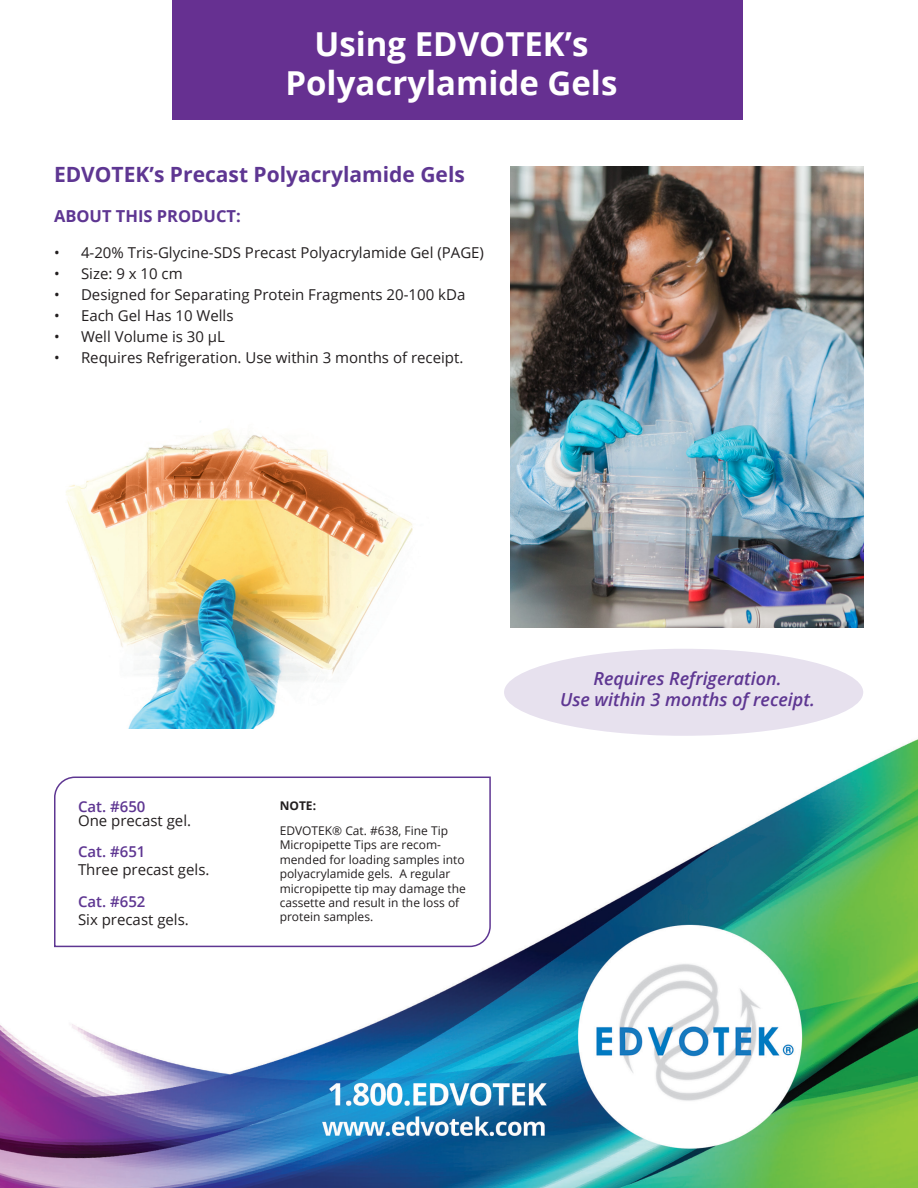
<style>
.page{position:relative;width:918px;height:1188px;background:#fff}
.page>*{position:absolute;margin:0;border:0;box-sizing:border-box;transform-origin:0 0}
.t1{font:700 33px/39.6px "Open Sans";color:#fff;text-align:center}
.t2{font:700 21px "Open Sans";color:#5e3692}
.t3{font:italic 600 18px/21px "Open Sans";color:#5e3692;text-align:center}
.t4{font:700 16.5px "Open Sans";color:#5e3692}
.t5{font:15px "Open Sans";color:#231f20}
.t6{font:600 15px "Open Sans";color:#5e3692}
.t7{font:12px/14.4px "Open Sans";color:#231f20}
.t8{font:700 12px "Open Sans";color:#231f20}
</style>
<div class="page">
<div style="left:172px;top:0;width:570px;height:120px;background:#663091"></div>
<img style="left:0;top:355px;width:918px;height:833px">
<img style="left:54px;top:388px;width:376px;height:341px">
<img style="left:511px;top:166px;width:353px;height:461px">
<svg style="left:53px;top:776px;width:439px;height:172px"></svg>
<div style="left:504px;top:649px;width:359px;height:87px;background:#e7e1ee;border-radius:50%"></div>
<h1 class="t1" style="left:285px;top:23px;width:333px">Using EDVOTEK’s<br>Polyacrylamide Gels</h1>
<h2 class="t2" style="left:54px;top:160px;width:412px">EDVOTEK’s Precast Polyacrylamide Gels</h2>
<p class="t4" style="left:54px;top:204px;width:188px">ABOUT THIS PRODUCT:</p>
<p class="t5" style="left:54px;top:242px;width:432px">• 4-20% Tris-Glycine-SDS Precast Polyacrylamide Gel (PAGE)</p>
<p class="t5" style="left:54px;top:263px;width:130px">• Size: 9 x 10 cm</p>
<p class="t5" style="left:54px;top:284px;width:413px">• Designed for Separating Protein Fragments 20-100 kDa</p>
<p class="t5" style="left:54px;top:305px;width:181px">• Each Gel Has 10 Wells</p>
<p class="t5" style="left:54px;top:326px;width:173px">• Well Volume is 30 µL</p>
<p class="t5" style="left:54px;top:347px;width:411px">• Requires Refrigeration. Use within 3 months of receipt.</p>
<p class="t6" style="left:78px;top:796px;width:69px">Cat. #650</p>
<p class="t5" style="left:78px;top:810px;width:115px">One precast gel.</p>
<p class="t6" style="left:78px;top:841px;width:69px">Cat. #651</p>
<p class="t5" style="left:78px;top:859px;width:133px">Three precast gels.</p>
<p class="t6" style="left:78px;top:891px;width:69px">Cat. #652</p>
<p class="t5" style="left:78px;top:909px;width:112px">Six precast gels.</p>
<p class="t8" style="left:280px;top:797px;width:38px">NOTE:</p>
<p class="t7" style="left:280px;top:823px;width:188px">EDVOTEK® Cat. #638, Fine Tip<br>Micropipette Tips are recom&shy;mended for loading samples into polyacrylamide gels. A regular micropipette tip may damage the cassette and result in the loss of protein samples.</p>
<p class="t3" style="left:560px;top:667px;width:256px">Requires Refrigeration.<br>Use within 3 months of receipt.</p>
</div>
